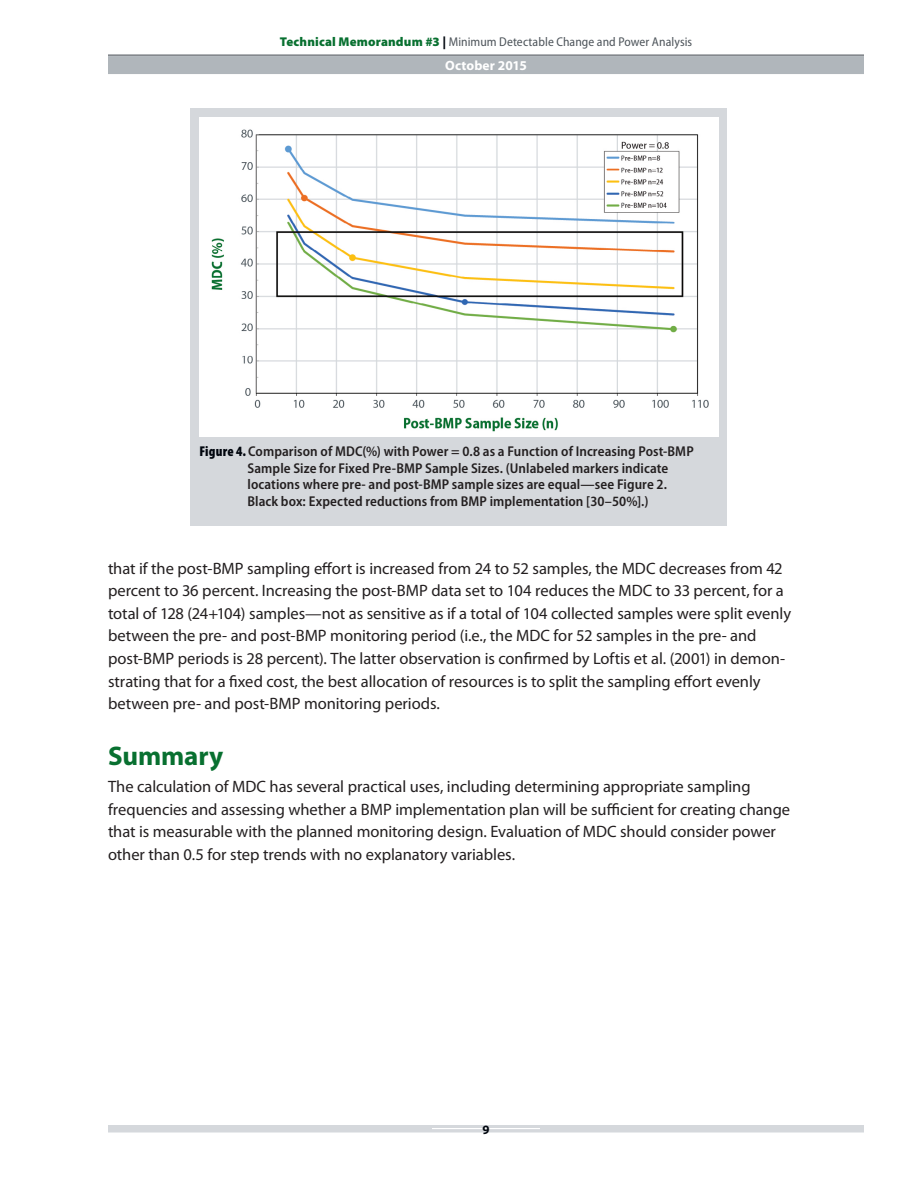
<style>
.page{position:relative;width:918px;height:1188px;background:#fff}
.page>*{position:absolute;margin:0;border:0;box-sizing:border-box;transform-origin:0 0}
.t1{font:700 27px "Myriad Pro";letter-spacing:-.005em;color:#087030}
.t2{font:16.5px/22.5px "Myriad Pro";letter-spacing:-.005em;color:#231f20}
.t3{font:600 semi-condensed 14.25px/16.5px "Myriad Pro";letter-spacing:.005em;color:#231f20}
.t4{font:700 13.5px "Myriad Pro";letter-spacing:.01em;color:#fff}
.t5{font:semi-condensed 12.75px "Myriad Pro";letter-spacing:.005em;color:#4d545a}
.t6{font:700 12.75px "Myriad Pro";color:#01060e}
.s1{font-weight:900;font-stretch:normal;color:#087030}
.s2{font-weight:900;font-stretch:normal;color:#01060e}
.s3{font-weight:900;font-stretch:condensed;color:#01060e}
</style>
<div class="page">
<hr style="left:108px;top:55px;width:756px;height:1px;background:#4d545a">
<div style="left:108px;top:56px;width:756px;height:18px;background:#b0b6bb"></div>
<div style="left:108px;top:1125px;width:756px;height:7px;background:#d5d8dc"></div>
<hr style="left:432px;top:1128px;width:108px;height:1px;background:#fff">
<div style="left:190px;top:108px;width:538px;height:418px;background:#d5d8dc"></div>
<img style="left:200px;top:117px;width:518px;height:320px">
<p class="t5" style="left:280px;top:34px;width:414px"><span class="s1">Technical Memorandum #3</span> <span class="s2">|</span> Minimum Detectable Change and Power Analysis</p>
<p class="t4" style="left:445px;top:57px;width:83px">October 2015</p>
<p class="t3" style="left:247px;top:443px;width:448px;text-indent:-48px"><span class="s3">Figure 4.</span> Comparison of MDC(%) with Power = 0.8 as a Function of Increasing Post-BMP Sample Size for Fixed Pre-BMP Sample Sizes. (Unlabeled markers indicate locations where pre- and post-BMP sample sizes are equal—see Figure 2.<br>Black box: Expected reductions from BMP implementation [30–50%].)</p>
<p class="t2" style="left:108px;top:558px;width:685px">that if the post-BMP sampling effort is increased from 24 to 52 samples, the MDC decreases from 42 percent to 36 percent. Increasing the post-BMP data set to 104 reduces the MDC to 33 percent, for a total of 128 (24+104) samples—not as sensitive as if a total of 104 collected samples were split evenly between the pre- and post-BMP monitoring period (i.e., the MDC for 52 samples in the pre- and post-BMP periods is 28 percent). The latter observation is confirmed by Loftis et al. (2001) in demon&shy;strating that for a fixed cost, the best allocation of resources is to split the sampling effort evenly between pre- and post-BMP monitoring periods.</p>
<h1 class="t1" style="left:108px;top:741px;width:117px">Summary</h1>
<p class="t2" style="left:108px;top:776px;width:684px">The calculation of MDC has several practical uses, including determining appropriate sampling frequencies and assessing whether a BMP implementation plan will be sufficient for creating change that is measurable with the planned monitoring design. Evaluation of MDC should consider power other than 0.5 for step trends with no explanatory variables.</p>
<p class="t6" style="left:482px;top:1123px;width:9px">9</p>
</div>
